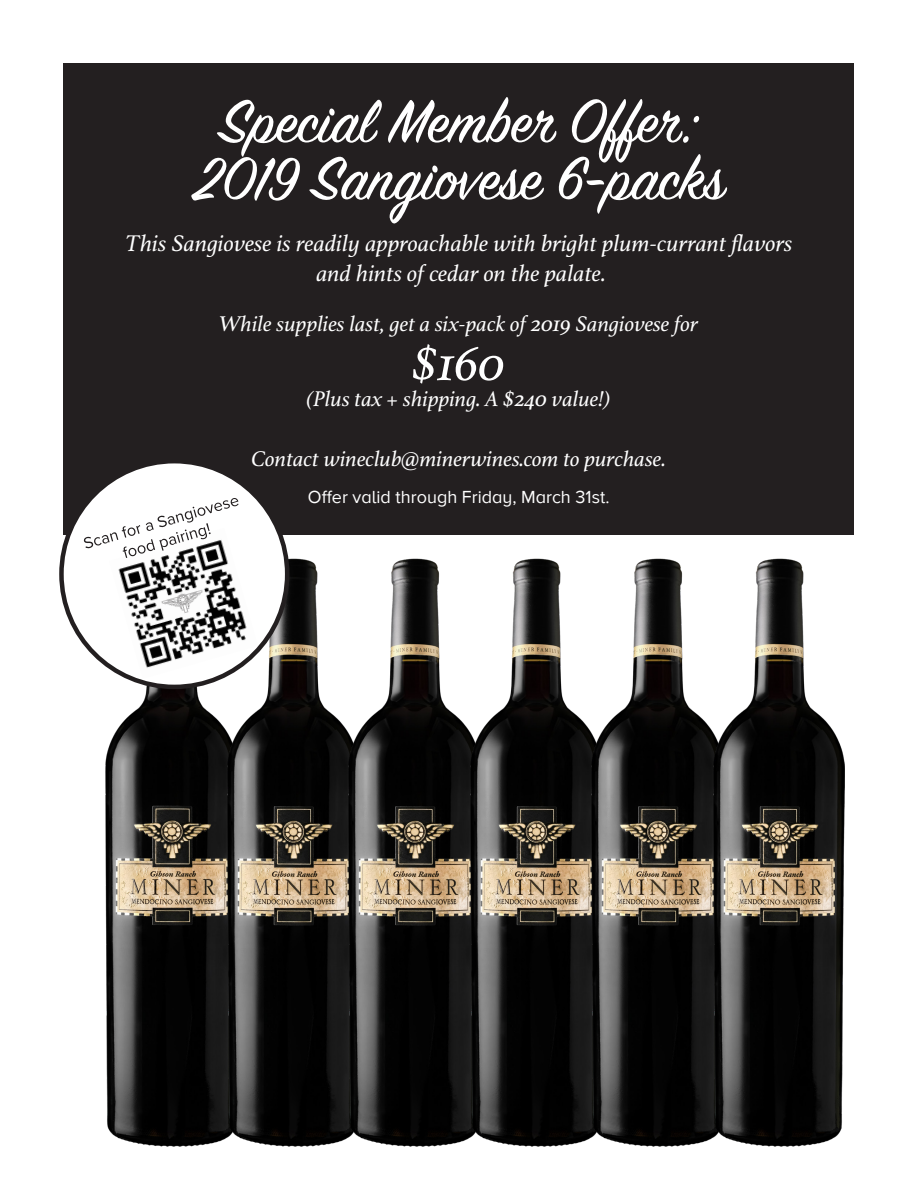
<style>
.page{position:relative;width:918px;height:1188px;background:#fff}
.page>*{position:absolute;margin:0;border:0;box-sizing:border-box;transform-origin:0 0}
.t1{font:67.5px "Sign Painter House Script";color:#fff}
.t2{font:italic 51px "Athelas";color:#fff}
.t3{font:italic 24px "Athelas";color:#fff}
.t4{font:italic 22.5px "Athelas";color:#fff}
.t5{font:18px "Proxima Nova A";color:#fff}
</style>
<div class="page">
<img style="left:106px;top:665px;width:121px;height:482px">
<img style="left:227px;top:558px;width:122px;height:589px">
<img style="left:349px;top:558px;width:121px;height:589px">
<img style="left:470px;top:558px;width:122px;height:589px">
<img style="left:592px;top:558px;width:121px;height:589px">
<img style="left:713px;top:558px;width:132px;height:589px">
<div style="left:64px;top:63px;width:790px;height:471px;background:#231f20"></div>
<div style="left:61px;top:461px;width:226px;height:226px;background:#fff;border-radius:50%"></div>
<img style="left:109px;top:558px;width:149px;height:121px">
<svg style="left:84px;top:497px;width:155px;height:61px"></svg>
<p class="t1" style="left:220px;top:80px;width:480px">Special Member Offer:</p>
<p class="t1" style="left:193px;top:137px;width:533px">2019 Sangiovese 6-packs</p>
<p class="t3" style="left:125px;top:230px;width:669px">This Sangiovese is readily approachable with bright plum-currant flavors</p>
<p class="t3" style="left:316px;top:260px;width:291px">and hints of cedar on the palate.</p>
<p class="t4" style="left:219px;top:311px;width:480px">While supplies last, get a six-pack of 2019 Sangiovese for</p>
<p class="t2" style="left:412px;top:335px;width:95px">$160</p>
<p class="t4" style="left:306px;top:386px;width:307px">(Plus tax + shipping. A $240 value!)</p>
<p class="t4" style="left:251px;top:446px;width:416px">Contact wineclub@minerwines.com to purchase.</p>
<p class="t5" style="left:308px;top:487px;width:303px">Offer valid through Friday, March 31st.</p>
</div>
